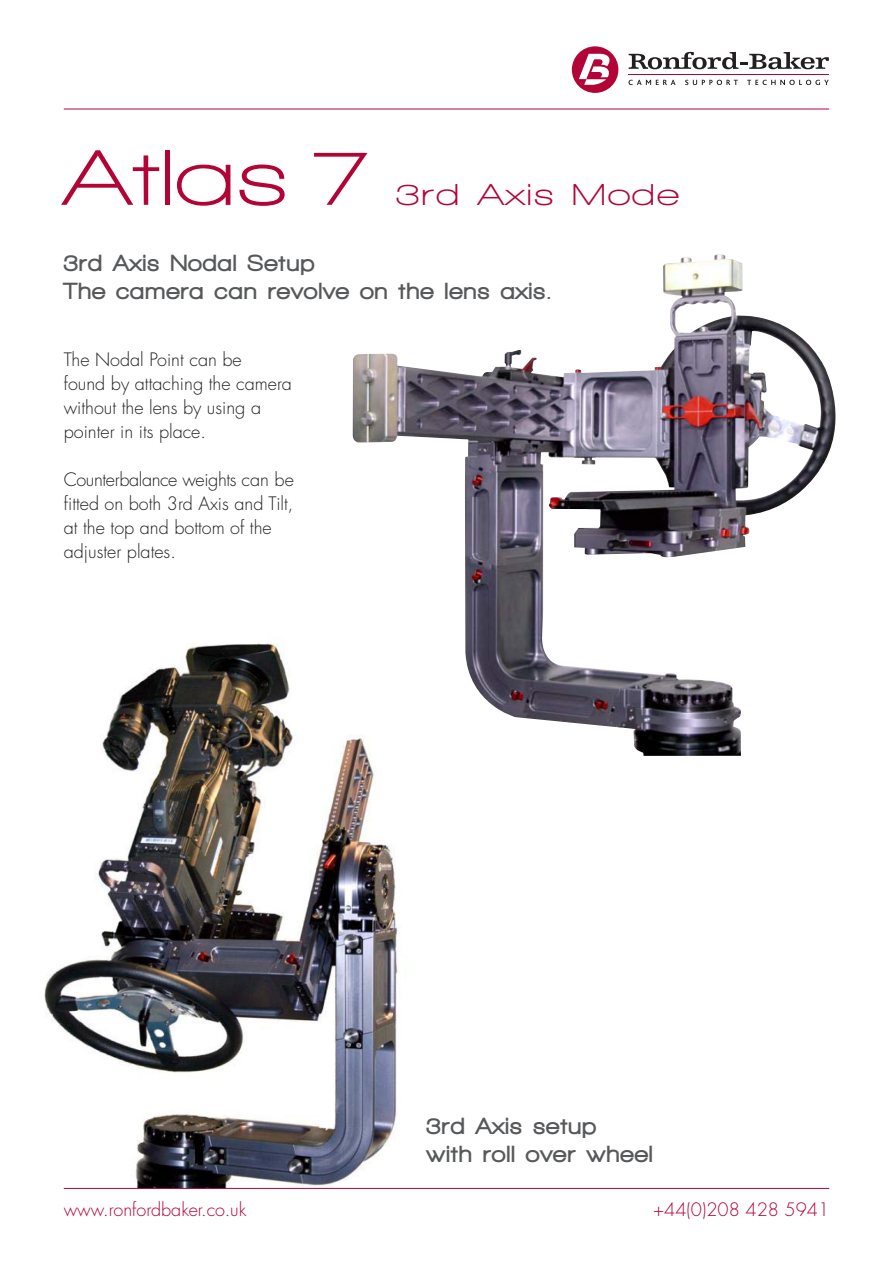
<style>
.page{position:relative;width:893px;height:1263px;background:#fff}
.page>*{position:absolute;margin:0;border:0;box-sizing:border-box;transform-origin:0 0}
.t1{font:700 80.4px "Walkway Expand";color:#b30437}
.t2{font:700 30.9px "Walkway Expand";letter-spacing:.05em;color:#b30437}
.t3{font:900 24px/28.5px "Walkway";letter-spacing:.06em;color:#57585a}
.t4{font:300 18px/24px "Futura LT Pro";color:#231f20}
.t5{font:300 18px "Futura LT Pro";color:#b30437}
</style>
<div class="page">
<img style="left:44px;top:643px;width:376px;height:546px">
<img style="left:352px;top:254px;width:484px;height:502px">
<div style="left:572px;top:46px;width:46px;height:47px;background:#b30437;border-radius:50%"></div>
<svg style="left:628px;top:80px;width:48px;height:5px"></svg>
<svg style="left:685px;top:80px;width:53px;height:5px"></svg>
<svg style="left:747px;top:80px;width:82px;height:5px"></svg>
<svg style="left:629px;top:52px;width:200px;height:17px"></svg>
<svg style="left:579px;top:54px;width:31px;height:31px"></svg>
<hr style="left:629px;top:74px;width:200px;height:1px;background:#b30437">
<hr style="left:64px;top:109px;width:765px;height:1px;background:#b30437">
<hr style="left:64px;top:1188px;width:765px;height:1px;background:#b30437">
<h1 class="t1" style="left:63px;top:135px;width:310px">Atlas 7</h1>
<h2 class="t2" style="left:395px;top:178px;width:285px">3rd Axis Mode</h2>
<h3 class="t3" style="left:64px;top:248px;width:489px">3rd Axis Nodal Setup<br>The camera can revolve on the lens axis.</h3>
<p class="t4" style="left:64px;top:348px;width:230px">The Nodal Point can be<br>found by attaching the camera without the lens by using a pointer in its place.</p>
<p class="t4" style="left:64px;top:468px;width:232px">Counterbalance weights can be fitted on both 3rd Axis and Tilt, at the top and bottom of the adjuster plates.</p>
<h3 class="t3" style="left:426px;top:1111px;width:227px">3rd Axis setup<br>with roll over wheel</h3>
<p class="t5" style="left:64px;top:1198px;width:184px">www.ronfordbaker.co.uk</p>
<p class="t5" style="left:653px;top:1198px;width:178px">+44(0)208 428 5941</p>
</div>
